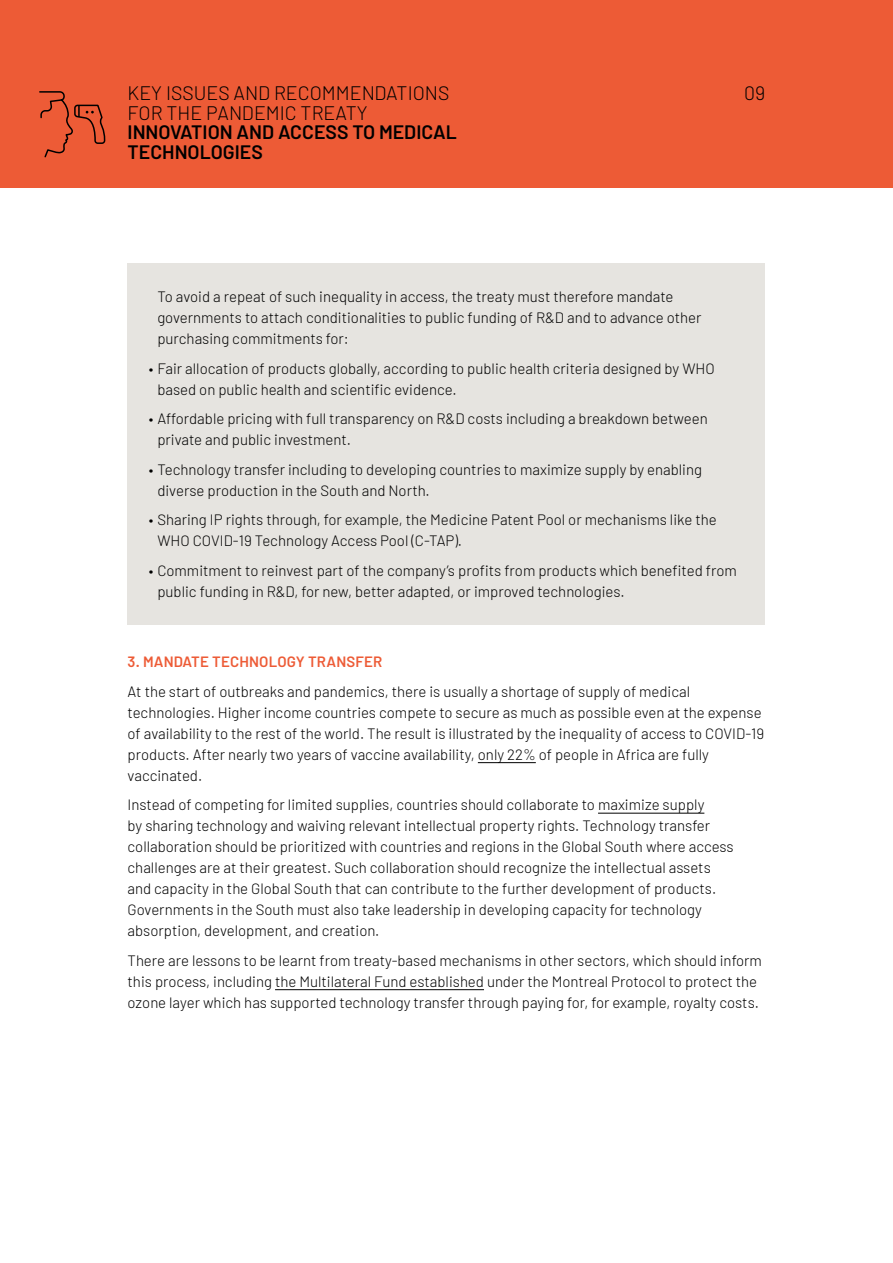
<style>
.page{position:relative;width:893px;height:1263px;background:#fff}
.page>*{position:absolute;margin:0;border:0;box-sizing:border-box;transform-origin:0 0}
.t1{font:300 19.5px "Barlow";color:#000}
.t2{font:600 19.5px/19.5px "Barlow";color:#000}
.t3{font:300 15px/21px "Barlow";color:#000}
.t4{font:600 15px "Barlow";letter-spacing:.01em;color:#ed5b36}
</style>
<div class="page">
<div style="left:128px;top:264px;width:637px;height:361px;background:#e6e4e0"></div>
<hr style="left:478px;top:762px;width:58px;height:1px;background:#000">
<hr style="left:598px;top:813px;width:106px;height:1px;background:#000">
<hr style="left:275px;top:989px;width:209px;height:1px;background:#000">
<div style="left:0;top:0;width:893px;height:187px;background:#ed5b36"></div>
<svg style="left:39px;top:91px;width:67px;height:67px"></svg>
<h1 class="t1" style="left:128px;top:79px;width:323px">KEY ISSUES AND RECOMMENDATIONS</h1>
<h1 class="t1" style="left:744px;top:79px;width:23px">09</h1>
<h1 class="t1" style="left:128px;top:99px;width:242px">FOR THE PANDEMIC TREATY</h1>
<h1 class="t2" style="left:128px;top:122px;width:331px">INNOVATION AND ACCESS TO MEDICAL<br>TECHNOLOGIES</h1>
<p class="t3" style="left:157px;top:285px;width:546px">To avoid a repeat of such inequality in access, the treaty must therefore mandate governments to attach conditionalities to public funding of R&amp;D and to advance other purchasing commitments for:</p>
<p class="t3" style="left:157px;top:356px;width:559px;text-indent:-9px">• Fair allocation of products globally, according to public health criteria designed by WHO based on public health and scientific evidence.</p>
<p class="t3" style="left:157px;top:407px;width:552px;text-indent:-9px">• Affordable pricing with full transparency on R&amp;D costs including a breakdown between private and public investment.</p>
<p class="t3" style="left:157px;top:458px;width:546px;text-indent:-9px">• Technology transfer including to developing countries to maximize supply by enabling diverse production in the South and North.</p>
<p class="t3" style="left:157px;top:508px;width:561px;text-indent:-9px">• Sharing IP rights through, for example, the Medicine Patent Pool or mechanisms like the<br>WHO COVID-19 Technology Access Pool (C-TAP).</p>
<p class="t3" style="left:157px;top:559px;width:581px;text-indent:-9px">• Commitment to reinvest part of the company’s profits from products which benefited from public funding in R&amp;D, for new, better adapted, or improved technologies.</p>
<p class="t4" style="left:128px;top:652px;width:256px">3. MANDATE TECHNOLOGY TRANSFER</p>
<p class="t3" style="left:128px;top:680px;width:638px">At the start of outbreaks and pandemics, there is usually a shortage of supply of medical technologies. Higher income countries compete to secure as much as possible even at the expense of availability to the rest of the world. The result is illustrated by the inequality of access to COVID-19 products. After nearly two years of vaccine availability, only 22% of people in Africa are fully vaccinated.</p>
<p class="t3" style="left:128px;top:793px;width:607px">Instead of competing for limited supplies, countries should collaborate to maximize supply<br>by sharing technology and waiving relevant intellectual property rights. Technology transfer collaboration should be prioritized with countries and regions in the Global South where access challenges are at their greatest. Such collaboration should recognize the intellectual assets and capacity in the Global South that can contribute to the further development of products.<br>Governments in the South must also take leadership in developing capacity for technology absorption, development, and creation.</p>
<p class="t3" style="left:128px;top:949px;width:636px">There are lessons to be learnt from treaty-based mechanisms in other sectors, which should inform this process, including the Multilateral Fund established under the Montreal Protocol to protect the ozone layer which has supported technology transfer through paying for, for example, royalty costs.</p>
</div>
